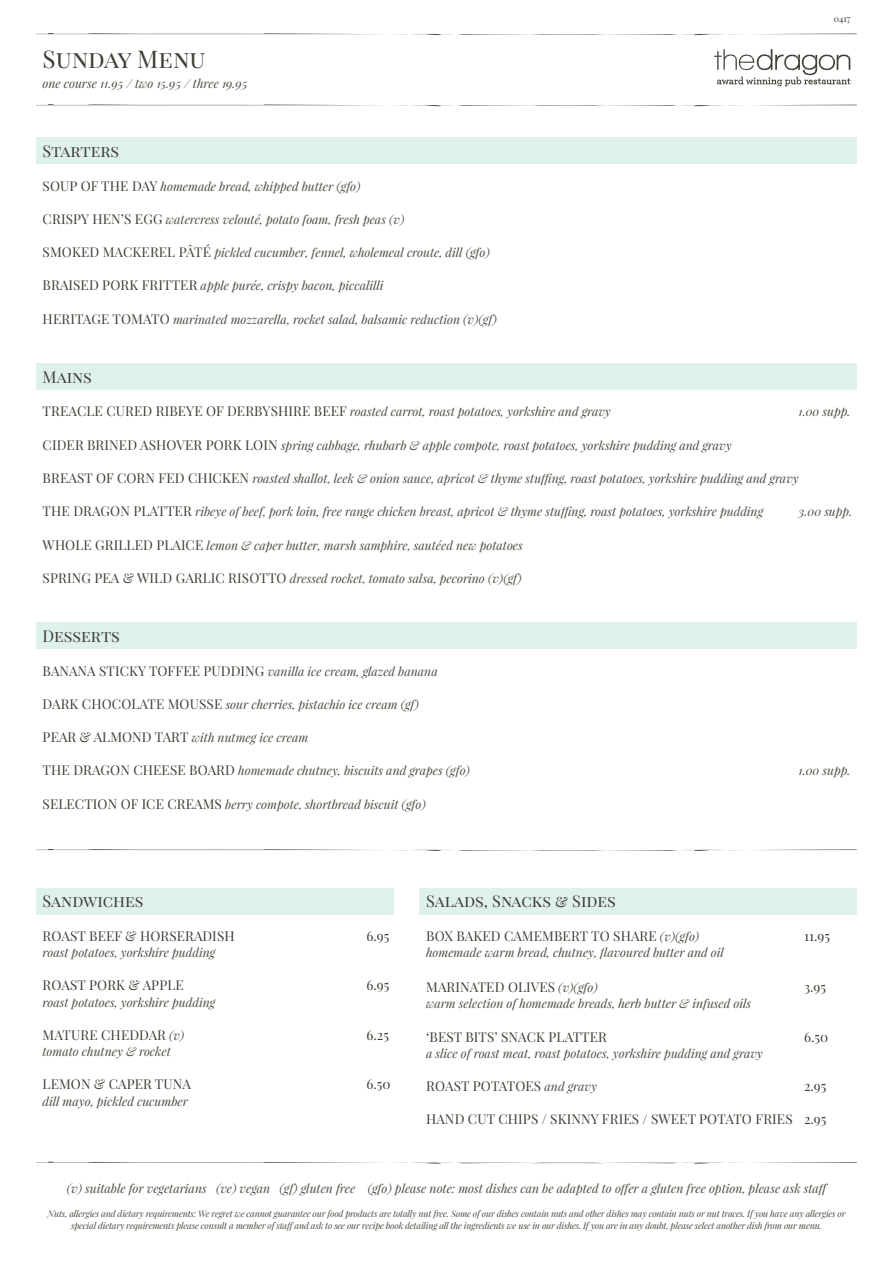
<style>
.page{position:relative;width:893px;height:1263px;background:#fff}
.page>*{position:absolute;margin:0;border:0;box-sizing:border-box;transform-origin:0 0}
.t1{font:24.45px "Playfair Display";letter-spacing:-.005em;color:#3f3c33}
.t2{font:16.2px "Playfair Display";color:#3f3c33}
.t3{font:13.5px "Playfair Display";letter-spacing:.01em;color:#3f3c33}
.t4{font:italic 12.15px "Playfair Display";color:#4e4b42}
.t5{font:italic 9px/12px "Playfair Display";letter-spacing:-.02em;color:#4e4b42;text-align:center}
.t6{font:9px "Playfair Display";color:#414042}
.s1{font-style:normal;font-size:13.5px;color:#3f3c33}
.s2{font-style:italic;font-size:12.15px;color:#4e4b42}
</style>
<div class="page">
<svg style="left:714px;top:49px;width:136px;height:37px"></svg>
<div style="left:36px;top:137px;width:821px;height:27px;background:#dff1ed"></div>
<svg style="left:36px;top:1162px;width:821px;height:1px"></svg>
<svg style="left:36px;top:849px;width:821px;height:2px"></svg>
<div style="left:36px;top:363px;width:821px;height:26px;background:#dff1ed"></div>
<div style="left:36px;top:622px;width:821px;height:26px;background:#dff1ed"></div>
<div style="left:36px;top:888px;width:358px;height:27px;background:#dff1ed"></div>
<div style="left:420px;top:888px;width:437px;height:27px;background:#dff1ed"></div>
<svg style="left:36px;top:104px;width:821px;height:2px"></svg>
<svg style="left:36px;top:33px;width:821px;height:2px"></svg>
<h1 class="t1" style="left:43px;top:43px;width:165px">Sunday Menu</h1>
<p class="t4" style="left:43px;top:76px;width:206px">one course 11.95 / two 15.95 / three 19.95</p>
<h2 class="t2" style="left:43px;top:141px;width:78px">Starters</h2>
<p class="t4" style="left:43px;top:178px;width:319px"><span class="s1">SOUP OF THE DAY</span> homemade bread, whipped butter (gfo)</p>
<p class="t4" style="left:43px;top:211px;width:363px"><span class="s1">CRISPY HEN’S EGG</span> watercress velouté, potato foam, fresh peas (v)</p>
<p class="t4" style="left:43px;top:245px;width:449px"><span class="s1">SMOKED MACKEREL PÂTÉ</span> pickled cucumber, fennel, wholemeal croute, dill (gfo)</p>
<p class="t4" style="left:43px;top:278px;width:342px"><span class="s1">BRAISED PORK FRITTER</span> apple purée, crispy bacon, piccalilli</p>
<p class="t4" style="left:43px;top:311px;width:456px"><span class="s1">HERITAGE TOMATO</span> marinated mozzarella, rocket salad, balsamic reduction (v)(gf)</p>
<p class="t6" style="left:834px;top:13px;width:18px">0417</p>
<h2 class="t2" style="left:43px;top:367px;width:51px">Mains</h2>
<p class="t4" style="left:43px;top:404px;width:570px"><span class="s1">TREACLE CURED RIBEYE OF DERBYSHIRE BEEF</span> roasted carrot, roast potatoes, yorkshire and gravy</p>
<p class="t4" style="left:799px;top:404px;width:53px">1.00 supp.</p>
<p class="t4" style="left:43px;top:437px;width:690px"><span class="s1">CIDER BRINED ASHOVER PORK LOIN</span> spring cabbage, rhubarb &amp; apple compote, roast potatoes, yorkshire pudding and gravy</p>
<p class="t4" style="left:43px;top:470px;width:757px"><span class="s1">BREAST OF CORN FED CHICKEN</span> roasted shallot, leek &amp; onion sauce, apricot &amp; thyme stuffing, roast potatoes, yorkshire pudding and gravy</p>
<p class="t4" style="left:43px;top:504px;width:722px"><span class="s1">THE DRAGON PLATTER</span> ribeye of beef, pork loin, free range chicken breast, apricot &amp; thyme stuffing, roast potatoes, yorkshire pudding</p>
<p class="t4" style="left:799px;top:504px;width:55px">3.00 supp.</p>
<p class="t4" style="left:43px;top:537px;width:482px"><span class="s1">WHOLE GRILLED PLAICE</span> lemon &amp; caper butter, marsh samphire, sautéed new potatoes</p>
<p class="t4" style="left:43px;top:570px;width:480px"><span class="s1">SPRING PEA &amp; WILD GARLIC RISOTTO</span> dressed rocket, tomato salsa, pecorino (v)(gf)</p>
<h2 class="t2" style="left:43px;top:626px;width:79px">Desserts</h2>
<p class="t4" style="left:43px;top:663px;width:397px"><span class="s1">BANANA STICKY TOFFEE PUDDING</span> vanilla ice cream, glazed banana</p>
<p class="t4" style="left:43px;top:696px;width:378px"><span class="s1">DARK CHOCOLATE MOUSSE</span> sour cherries, pistachio ice cream (gf)</p>
<p class="t4" style="left:43px;top:729px;width:267px"><span class="s1">PEAR &amp; ALMOND TART</span> with nutmeg ice cream</p>
<p class="t4" style="left:43px;top:763px;width:429px"><span class="s1">THE DRAGON CHEESE BOARD</span> homemade chutney, biscuits and grapes (gfo)</p>
<p class="t4" style="left:799px;top:763px;width:53px">1.00 supp.</p>
<p class="t4" style="left:43px;top:796px;width:385px"><span class="s1">SELECTION OF ICE CREAMS</span> berry compote, shortbread biscuit (gfo)</p>
<h2 class="t2" style="left:43px;top:891px;width:103px">Sandwiches</h2>
<p class="t3" style="left:43px;top:927px;width:194px">ROAST BEEF &amp; HORSERADISH</p>
<p class="t3" style="left:367px;top:927px;width:24px">6.95</p>
<p class="t4" style="left:43px;top:944px;width:174px">roast potatoes, yorkshire pudding</p>
<p class="t3" style="left:43px;top:977px;width:143px">ROAST PORK &amp; APPLE</p>
<p class="t3" style="left:367px;top:977px;width:24px">6.95</p>
<p class="t4" style="left:43px;top:994px;width:174px">roast potatoes, yorkshire pudding</p>
<p class="t3" style="left:43px;top:1026px;width:143px">MATURE CHEDDAR <span class="s2">(v)</span></p>
<p class="t3" style="left:367px;top:1026px;width:24px">6.25</p>
<p class="t4" style="left:43px;top:1043px;width:130px">tomato chutney &amp; rocket</p>
<p class="t3" style="left:43px;top:1076px;width:150px">LEMON &amp; CAPER TUNA</p>
<p class="t3" style="left:367px;top:1076px;width:26px">6.50</p>
<p class="t4" style="left:43px;top:1093px;width:147px">dill mayo, pickled cucumber</p>
<h2 class="t2" style="left:426px;top:891px;width:191px">Salads, Snacks &amp; Sides</h2>
<p class="t3" style="left:426px;top:927px;width:275px">BOX BAKED CAMEMBERT TO SHARE <span class="s2">(v)(gfo)</span></p>
<p class="t3" style="left:804px;top:927px;width:27px">11.95</p>
<p class="t4" style="left:426px;top:944px;width:299px">homemade warm bread, chutney, flavoured butter and oil</p>
<p class="t3" style="left:426px;top:978px;width:173px">MARINATED OLIVES <span class="s2">(v)(gfo)</span></p>
<p class="t3" style="left:804px;top:978px;width:24px">3.95</p>
<p class="t4" style="left:426px;top:995px;width:327px">warm selection of homemade breads, herb butter &amp; infused oils</p>
<p class="t3" style="left:426px;top:1028px;width:182px">‘BEST BITS’ SNACK PLATTER</p>
<p class="t3" style="left:804px;top:1028px;width:26px">6.50</p>
<p class="t4" style="left:426px;top:1045px;width:338px">a slice of roast meat, roast potatoes, yorkshire pudding and gravy</p>
<p class="t3" style="left:426px;top:1077px;width:172px">ROAST POTATOES <span class="s2">and gravy</span></p>
<p class="t3" style="left:804px;top:1077px;width:24px">2.95</p>
<p class="t3" style="left:426px;top:1111px;width:402px">HAND CUT CHIPS / SKINNY FRIES / SWEET POTATO FRIES 2.95</p>
<p class="t4" style="left:67px;top:1180px;width:763px">(v) suitable for vegetarians (ve) vegan (gf) gluten free (gfo) please note: most dishes can be adapted to offer a gluten free option, please ask staff</p>
<p class="t5" style="left:47px;top:1207px;width:800px">Nuts, allergies and dietary requirements: We regret we cannot guarantee our food products are totally nut free. Some of our dishes contain nuts and other dishes may contain nuts or nut traces. If you have any allergies or special dietary requirements please consult a member of staff and ask to see our recipe book detailing all the ingredients we use in our dishes. If you are in any doubt, please select another dish from our menu.</p>
</div>
